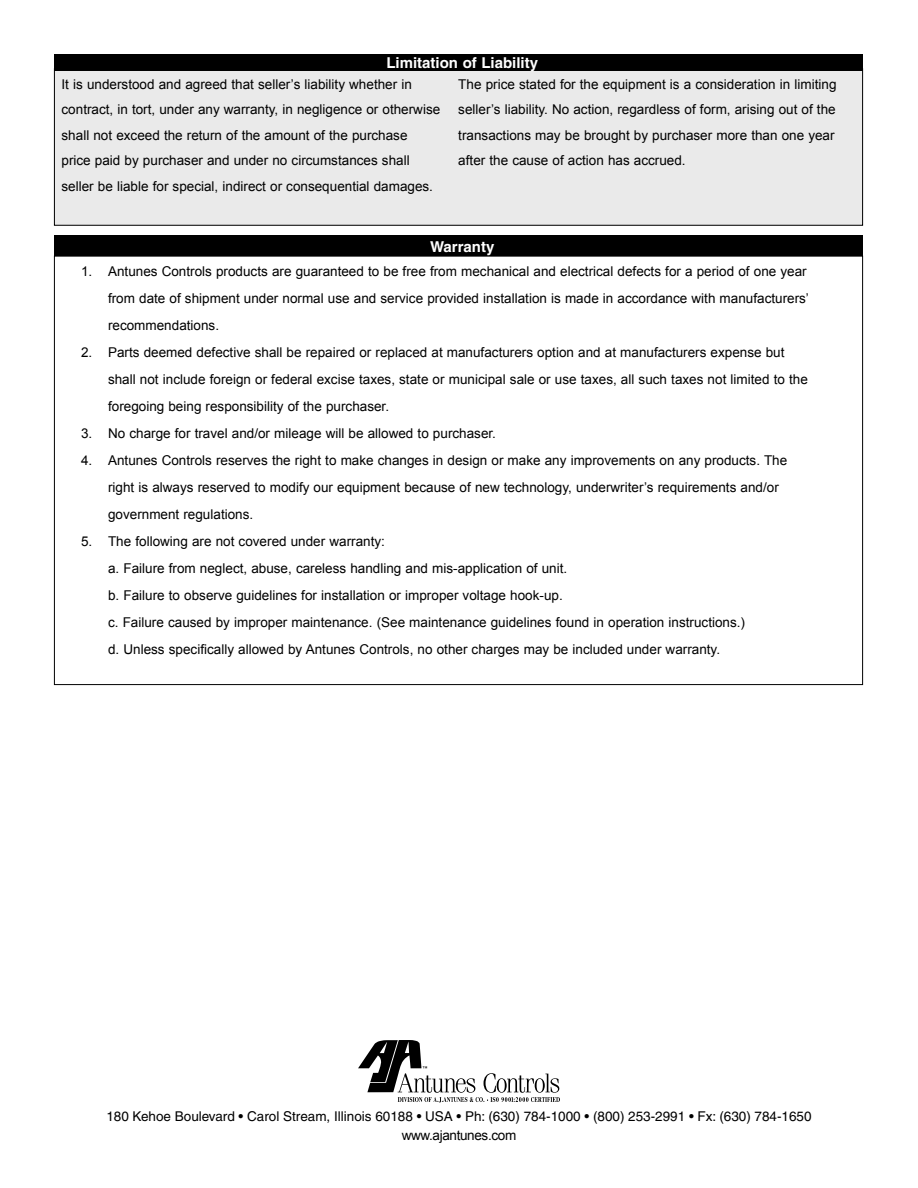
<style>
.page{position:relative;width:918px;height:1188px;background:#fff}
.page>*{position:absolute;margin:0;border:0;box-sizing:border-box;transform-origin:0 0}
.Body_Text{font:700 15px "Helvetica";color:#fff}
.t1{font:13.5px/25.5px "Arial";color:#000}
.t2{font:13.5px "Helvetica";color:#000}
.t3{font:13.5px "Arial";letter-spacing:-.025em;color:#000}
</style>
<div class="page">
<div style="left:54px;top:69px;width:809px;height:156px;background:#eaeaea"></div>
<div style="left:54px;top:54px;width:809px;height:17px;background:#000"></div>
<div style="left:54px;top:236px;width:809px;height:20px;background:#000"></div>
<svg style="left:358px;top:1040px;width:202px;height:63px"></svg>
<p class="Body_Text" style="left:386px;top:54px;width:153px">Limitation of Liability</p>
<p class="t1" style="left:62px;top:72px;width:380px">It is understood and agreed that seller’s liability whether in contract, in tort, under any warranty, in negligence or otherwise shall not exceed the return of the amount of the purchase<br>price paid by purchaser and under no circumstances shall seller be liable for special, indirect or consequential damages.</p>
<p class="t1" style="left:458px;top:72px;width:380px">The price stated for the equipment is a consideration in limiting seller’s liability. No action, regardless of form, arising out of the transactions may be brought by purchaser more than one year after the cause of action has accrued.</p>
<p class="Body_Text" style="left:430px;top:237px;width:66px">Warranty</p>
<p class="t1" style="left:108px;top:258px;width:702px;line-height:27px;text-indent:-27px">1. Antunes Controls products are guaranteed to be free from mechanical and electrical defects for a period of one year from date of shipment under normal use and service provided installation is made in accordance with manufacturers’ recommendations.</p>
<p class="t1" style="left:108px;top:339px;width:701px;line-height:27px;text-indent:-27px">2. Parts deemed defective shall be repaired or replaced at manufacturers option and at manufacturers expense but shall not include foreign or federal excise taxes, state or municipal sale or use taxes, all such taxes not limited to the foregoing being responsibility of the purchaser.</p>
<p class="t1" style="left:81px;top:421px;width:416px">3. No charge for travel and/or mileage will be allowed to purchaser.</p>
<p class="t1" style="left:108px;top:447px;width:681px;line-height:27px;text-indent:-27px">4. Antunes Controls reserves the right to make changes in design or make any improvements on any products. The right is always reserved to modify our equipment because of new technology, underwriter’s requirements and/or government regulations.</p>
<p class="t1" style="left:81px;top:529px;width:305px">5. The following are not covered under warranty:</p>
<p class="t1" style="left:108px;top:556px;width:461px">a. Failure from neglect, abuse, careless handling and mis-application of unit.</p>
<p class="t1" style="left:108px;top:583px;width:456px">b. Failure to observe guidelines for installation or improper voltage hook-up.</p>
<p class="t1" style="left:108px;top:610px;width:639px">c. Failure caused by improper maintenance. (See maintenance guidelines found in operation instructions.)</p>
<p class="t1" style="left:108px;top:637px;width:614px">d. Unless specifically allowed by Antunes Controls, no other charges may be included under warranty.</p>
<p class="t2" style="left:106px;top:1109px;width:707px">180 Kehoe Boulevard • Carol Stream, Illinois 60188 • USA • Ph: (630) 784-1000 • (800) 253-2991 • Fx: (630) 784-1650</p>
<p class="t3" style="left:402px;top:1126px;width:116px">www.ajantunes.com</p>
</div>
